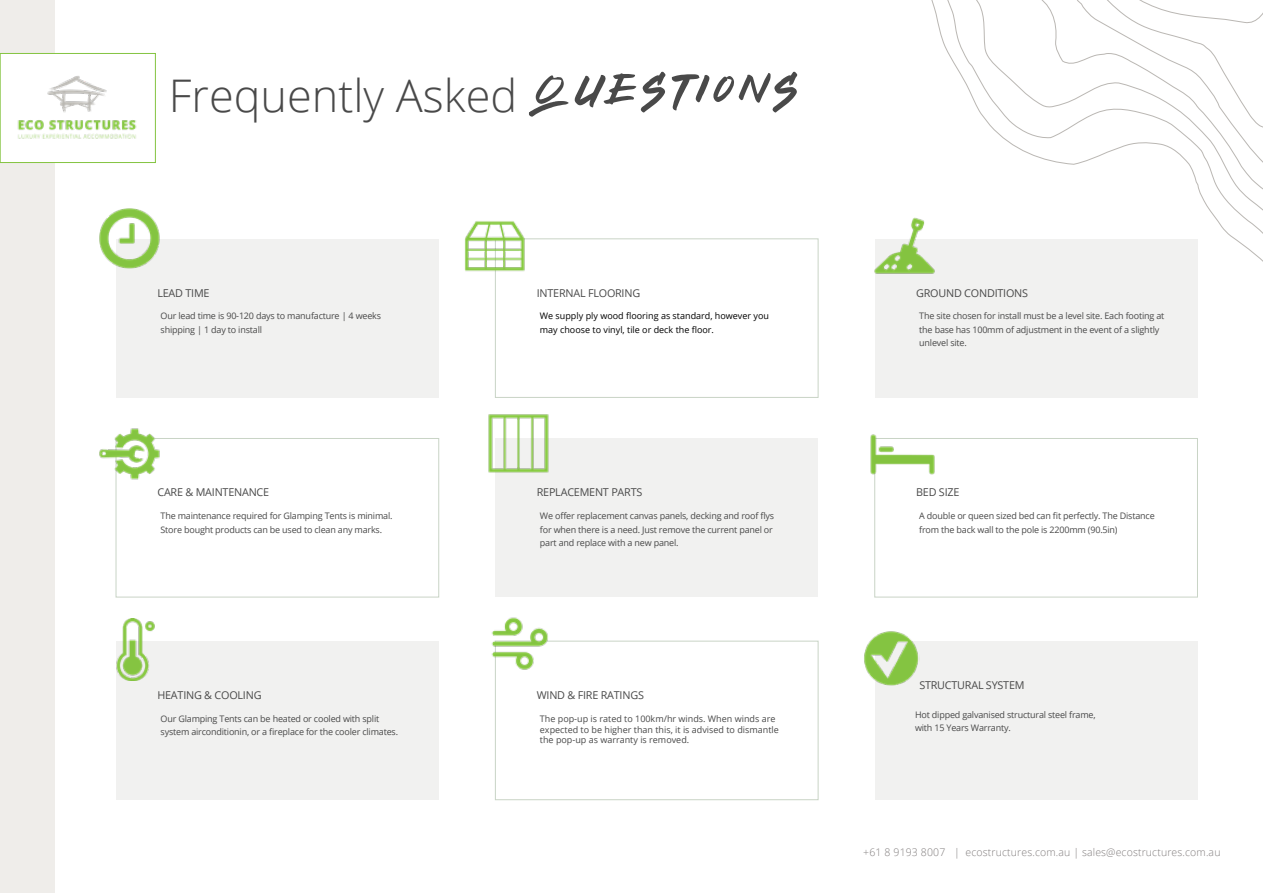
<style>
.page{position:relative;width:1263px;height:893px;background:#fff}
.page>*{position:absolute;margin:0;border:0;box-sizing:border-box;transform-origin:0 0}
.t1{font:300 45px "Open Sans";color:#494949}
.t2{font:10.8px "Open Sans";letter-spacing:-.02em;color:#494949}
.t3{font:300 10.5px "Open Sans";letter-spacing:.015em;color:#817d7d}
.t4{font:9px/13.5px "Open Sans";letter-spacing:-.02em;color:#494949}
.t5{font:9px/10.8px "Open Sans";color:#494949}
.t6{font:9px/13.5px "Open Sans";color:#000}
.s1{font-family:"TEGAS";font-weight:400;font-size:72px}
</style>
<div class="page">
<div style="left:0;top:0;width:54px;height:893px;background:#efedea"></div>
<div style="left:0;top:53px;width:156px;height:110px;background:#fff;border:1px solid #84c441"></div>
<img style="left:17px;top:76px;width:120px;height:63px">
<svg style="left:816px;top:0;width:447px;height:391px"></svg>
<div style="left:116px;top:239px;width:323px;height:158px;background:#f1f1f0"></div>
<div style="left:116px;top:438px;width:323px;height:159px;border:1px solid #c9d4c6"></div>
<div style="left:116px;top:641px;width:323px;height:159px;background:#f1f1f0"></div>
<div style="left:495px;top:239px;width:323px;height:159px;border:1px solid #c9d4c6"></div>
<div style="left:495px;top:438px;width:323px;height:159px;background:#f1f1f0"></div>
<div style="left:495px;top:641px;width:323px;height:159px;border:1px solid #c9d4c6"></div>
<div style="left:875px;top:239px;width:322px;height:158px;background:#f1f1f0"></div>
<div style="left:874px;top:438px;width:324px;height:159px;border:1px solid #c9d4c6"></div>
<div style="left:875px;top:641px;width:322px;height:159px;background:#f1f1f0"></div>
<img style="left:99px;top:208px;width:61px;height:61px">
<img style="left:99px;top:428px;width:64px;height:57px">
<img style="left:465px;top:221px;width:63px;height:57px">
<img style="left:488px;top:414px;width:61px;height:59px">
<img style="left:491px;top:617px;width:62px;height:55px">
<img style="left:116px;top:618px;width:39px;height:63px">
<img style="left:870px;top:434px;width:67px;height:54px">
<img style="left:864px;top:631px;width:55px;height:55px">
<img style="left:872px;top:213px;width:65px;height:65px">
<h1 class="t1" style="left:169px;top:64px;width:630px">Frequently Asked <span class="s1">questions</span></h1>
<p class="t2" style="left:157px;top:285px;width:54px">LEAD TIME</p>
<p class="t4" style="left:161px;top:309px;width:222px">Our lead time is 90-120 days to manufacture | 4 weeks shipping | 1 day to install</p>
<p class="t2" style="left:157px;top:485px;width:113px">CARE &amp; MAINTENANCE</p>
<p class="t4" style="left:161px;top:509px;width:233px">The maintenance required for Glamping Tents is minimal.<br>Store bought products can be used to clean any marks.</p>
<p class="t2" style="left:157px;top:688px;width:106px">HEATING &amp; COOLING</p>
<p class="t4" style="left:161px;top:711px;width:239px">Our Glamping Tents can be heated or cooled with split system airconditionin, or a fireplace for the cooler climates.</p>
<p class="t2" style="left:537px;top:285px;width:105px">INTERNAL FLOORING</p>
<p class="t6" style="left:540px;top:309px;width:231px">We supply ply wood flooring as standard, however you may choose to vinyl, tile or deck the floor.</p>
<p class="t2" style="left:537px;top:485px;width:107px">REPLACEMENT PARTS</p>
<p class="t4" style="left:540px;top:509px;width:236px">We offer replacement canvas panels, decking and roof flys for when there is a need. Just remove the current panel or part and replace with a new panel.</p>
<p class="t2" style="left:537px;top:688px;width:109px">WIND &amp; FIRE RATINGS</p>
<p class="t5" style="left:540px;top:713px;width:240px">The pop-up is rated to 100km/hr winds. When winds are expected to be higher than this, it is advised to dismantle the pop-up as warranty is removed.</p>
<p class="t2" style="left:916px;top:285px;width:113px">GROUND CONDITIONS</p>
<p class="t4" style="left:919px;top:309px;width:247px">The site chosen for install must be a level site. Each footing at the base has 100mm of adjustment in the event of a slightly unlevel site.</p>
<p class="t2" style="left:916px;top:485px;width:45px">BED SIZE</p>
<p class="t4" style="left:919px;top:509px;width:237px">A double or queen sized bed can fit perfectly. The Distance from the back wall to the pole is 2200mm (90.5in)</p>
<p class="t2" style="left:919px;top:678px;width:107px">STRUCTURAL SYSTEM</p>
<p class="t4" style="left:915px;top:707px;width:182px">Hot dipped galvanised structural steel frame, with 15 Years Warranty.</p>
<p class="t3" style="left:863px;top:845px;width:359px">+61 8 9193 8007 | ecostructures.com.au | sales@ecostructures.com.au</p>
</div>
